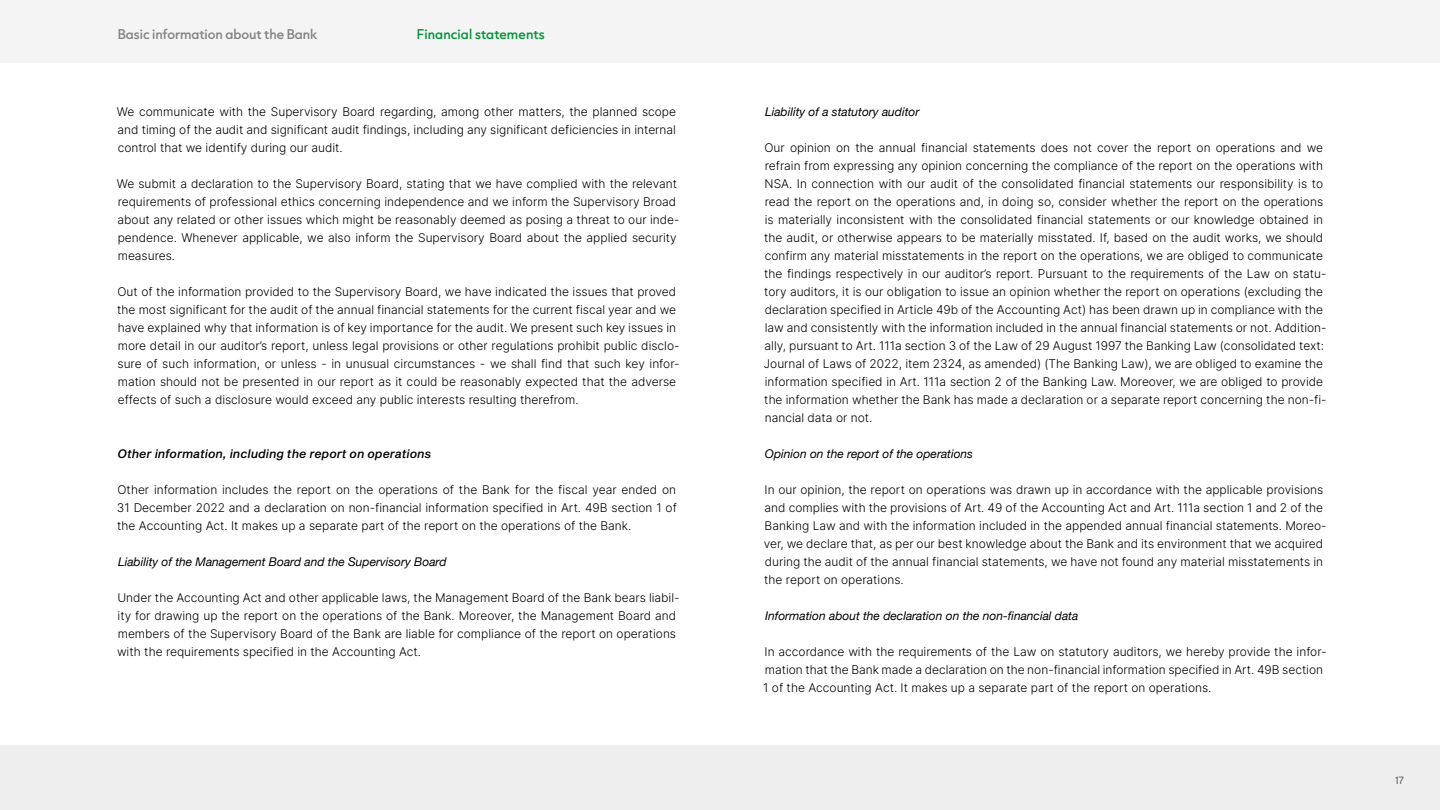
<style>
.page{position:relative;width:1440px;height:810px;background:#fff}
.page>*{position:absolute;margin:0;border:0;box-sizing:border-box;transform-origin:0 0}
.t1{font:300 12px/18px "Inter";color:#000}
.t2{font:italic 12px "Helvetica Neue";color:#000}
.t3{font:12px "Sequel Sans Medium Obl Body";color:#000}
.t4{font:500 12px "Capitana";letter-spacing:-.005em;color:#838383}
.t5{font:500 12px "Capitana";letter-spacing:.01em;color:#009436}
.t6{font:10.5px "Sequel Sans Book Head";color:#5a5a5a}
</style>
<div class="page">
<div style="left:0;top:0;width:1440px;height:63px;background:#f4f4f4"></div>
<div style="left:0;top:746px;width:1440px;height:64px;background:#eee"></div>
<p class="t4" style="left:118px;top:25px;width:201px">Basic information about the Bank</p>
<p class="t5" style="left:417px;top:25px;width:129px">Financial statements</p>
<p class="t1" style="left:117px;top:102px;width:561px;text-align:justify">We communicate with the Supervisory Board regarding, among other matters, the planned scope and timing of the audit and significant audit findings, including any significant deficiencies in internal control that we identify during our audit.</p>
<p class="t1" style="left:117px;top:174px;width:564px">We submit a declaration to the Supervisory Board, stating that we have complied with the relevant requirements of professional ethics concerning independence and we inform the Supervisory Broad about any related or other issues which might be reasonably deemed as posing a threat to our inde&shy;pendence. Whenever applicable, we also inform the Supervisory Board about the applied security measures.</p>
<p class="t1" style="left:117px;top:282px;width:564px">Out of the information provided to the Supervisory Board, we have indicated the issues that proved the most significant for the audit of the annual financial statements for the current fiscal year and we have explained why that information is of key importance for the audit. We present such key issues in more detail in our auditor’s report, unless legal provisions or other regulations prohibit public disclo&shy;sure of such information, or unless - in unusual circumstances - we shall find that such key infor&shy;mation should not be presented in our report as it could be reasonably expected that the adverse effects of such a disclosure would exceed any public interests resulting therefrom.</p>
<p class="t3" style="left:118px;top:445px;width:315px">Other information, including the report on operations</p>
<p class="t1" style="left:117px;top:480px;width:562px;text-align:justify">Other information includes the report on the operations of the Bank for the fiscal year ended on 31 December 2022 and a declaration on non-financial information specified in Art. 49B section 1 of the Accounting Act. It makes up a separate part of the report on the operations of the Bank.</p>
<p class="t2" style="left:118px;top:553px;width:330px">Liability of the Management Board and the Supervisory Board</p>
<p class="t1" style="left:117px;top:588px;width:564px">Under the Accounting Act and other applicable laws, the Management Board of the Bank bears liabil&shy;ity for drawing up the report on the operations of the Bank. Moreover, the Management Board and members of the Supervisory Board of the Bank are liable for compliance of the report on operations with the requirements specified in the Accounting Act.</p>
<p class="t2" style="left:765px;top:103px;width:156px">Liability of a statutory auditor</p>
<p class="t1" style="left:764px;top:138px;width:564px">Our opinion on the annual financial statements does not cover the report on operations and we refrain from expressing any opinion concerning the compliance of the report on the operations with NSA. In connection with our audit of the consolidated financial statements our responsibility is to read the report on the operations and, in doing so, consider whether the report on the operations is materially inconsistent with the consolidated financial statements or our knowledge obtained in the audit, or otherwise appears to be materially misstated. If, based on the audit works, we should confirm any material misstatements in the report on the operations, we are obliged to communicate the findings respectively in our auditor’s report. Pursuant to the requirements of the Law on statu&shy;tory auditors, it is our obligation to issue an opinion whether the report on operations (excluding the declaration specified in Article 49b of the Accounting Act) has been drawn up in compliance with the law and consistently with the information included in the annual financial statements or not. Addition&shy;ally, pursuant to Art. 111a section 3 of the Law of 29 August 1997 the Banking Law (consolidated text:<br>Journal of Laws of 2022, item 2324, as amended) (The Banking Law), we are obliged to examine the information specified in Art. 111a section 2 of the Banking Law. Moreover, we are obliged to provide the information whether the Bank has made a declaration or a separate report concerning the non-fi&shy;nancial data or not.</p>
<p class="t2" style="left:765px;top:445px;width:210px">Opinion on the report of the operations</p>
<p class="t1" style="left:764px;top:480px;width:564px">In our opinion, the report on operations was drawn up in accordance with the applicable provisions and complies with the provisions of Art. 49 of the Accounting Act and Art. 111a section 1 and 2 of the Banking Law and with the information included in the appended annual financial statements. Moreo&shy;ver, we declare that, as per our best knowledge about the Bank and its environment that we acquired during the audit of the annual financial statements, we have not found any material misstatements in the report on operations.</p>
<p class="t2" style="left:765px;top:607px;width:315px">Information about the declaration on the non-financial data</p>
<p class="t1" style="left:763px;top:642px;width:565px">In accordance with the requirements of the Law on statutory auditors, we hereby provide the infor&shy;mation that the Bank made a declaration on the non-financial information specified in Art. 49B section<br>1 of the Accounting Act. It makes up a separate part of the report on operations.</p>
<p class="t6" style="left:1395px;top:773px;width:10px">17</p>
</div>
